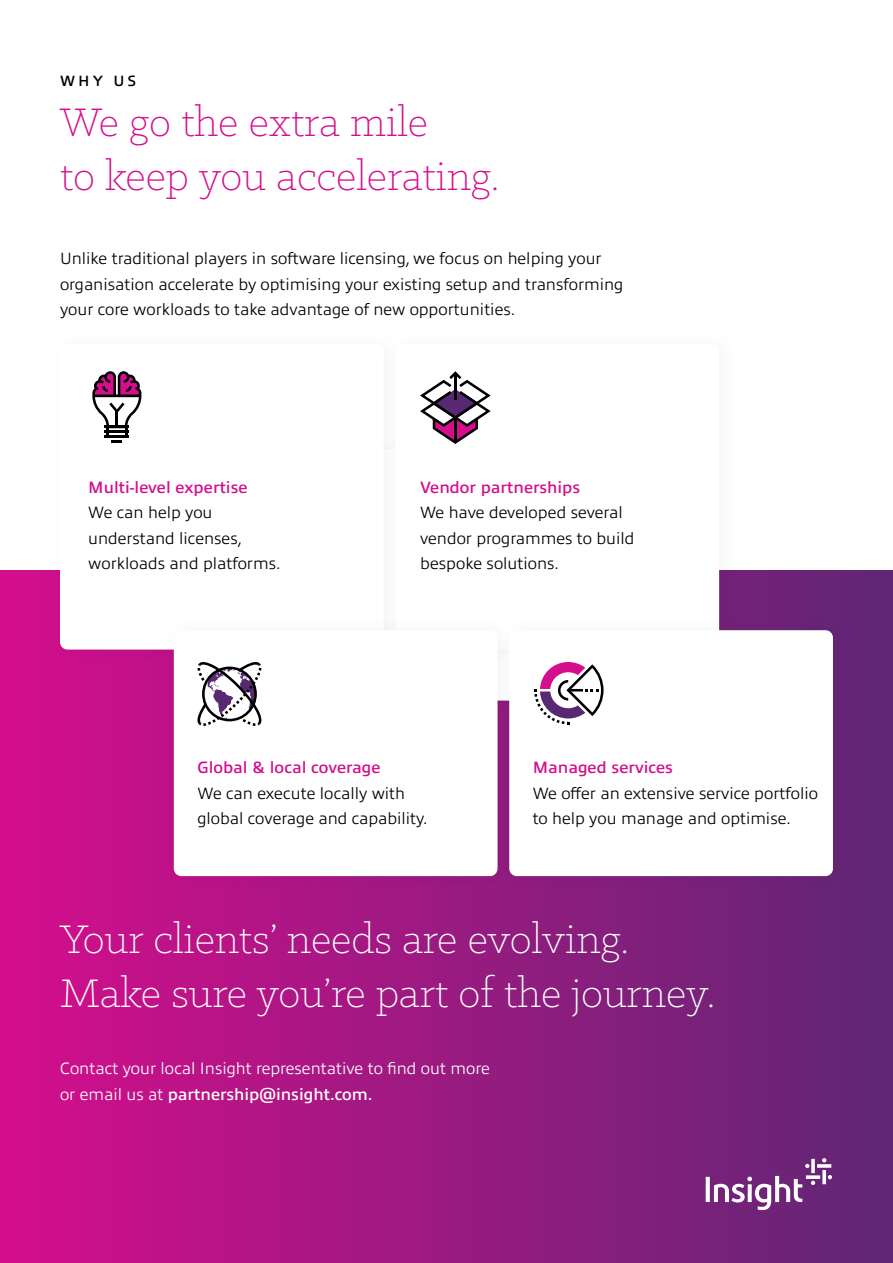
<style>
.page{position:relative;width:893px;height:1263px;background:#fff}
.page>*{position:absolute;margin:0;border:0;box-sizing:border-box;transform-origin:0 0}
.t1{font:300 45px/54px "Klinic Slab";color:#fff}
.t2{font:300 45px/54px "Klinic Slab";color:#d40e8c}
.t3{font:300 16.5px/25.5px "Allumi Std";color:#000}
.t4{font:300 16.5px/25.5px "Allumi Std";color:#fff}
.t5{font:600 16.5px "Allumi Std";color:#d40e8c}
.t6{font:600 15px "Allumi Std";color:#000}
.s1{font-weight:600}
</style>
<div class="page">
<div style="left:0;top:570px;width:893px;height:693px;background:linear-gradient(to right,#d40e8c,#5f2774)"></div>
<div style="left:48px;top:327px;width:357px;height:339px;background:#000;opacity:.05"></div>
<div style="left:60px;top:344px;width:324px;height:306px;background:#fff;border-radius:8px"></div>
<div style="left:383px;top:327px;width:357px;height:339px;background:#000;opacity:.05"></div>
<div style="left:395px;top:344px;width:324px;height:306px;background:#fff;border-radius:8px"></div>
<div style="left:162px;top:613px;width:357px;height:280px;background:#000;opacity:.05"></div>
<div style="left:174px;top:630px;width:324px;height:246px;background:#fff;border-radius:8px"></div>
<div style="left:497px;top:613px;width:357px;height:280px;background:#000;opacity:.05"></div>
<div style="left:509px;top:630px;width:324px;height:246px;background:#fff;border-radius:8px"></div>
<svg style="left:822px;top:1158px;width:4px;height:4px"></svg>
<svg style="left:822px;top:1170px;width:4px;height:14px"></svg>
<svg style="left:811px;top:1181px;width:4px;height:4px"></svg>
<svg style="left:811px;top:1159px;width:4px;height:14px"></svg>
<svg style="left:805px;top:1164px;width:4px;height:4px"></svg>
<svg style="left:817px;top:1164px;width:14px;height:4px"></svg>
<svg style="left:828px;top:1175px;width:4px;height:4px"></svg>
<svg style="left:806px;top:1175px;width:14px;height:4px"></svg>
<svg style="left:706px;top:1176px;width:96px;height:34px"></svg>
<svg style="left:92px;top:371px;width:49px;height:72px"></svg>
<svg style="left:420px;top:371px;width:71px;height:73px"></svg>
<svg style="left:197px;top:662px;width:64px;height:64px"></svg>
<svg style="left:534px;top:662px;width:69px;height:62px"></svg>
<p class="t6" style="left:60px;top:73px;width:78px">WHY US</p>
<h1 class="t2" style="left:60px;top:94px;width:441px">We go the extra mile<br>to keep you accelerating.</h1>
<p class="t3" style="left:60px;top:246px;width:565px">Unlike traditional players in software licensing, we focus on helping your organisation accelerate by optimising your existing setup and transforming your core workloads to take advantage of new opportunities.</p>
<p class="t5" style="left:88px;top:478px;width:161px">Multi-level expertise</p>
<p class="t3" style="left:88px;top:500px;width:194px">We can help you understand licenses, workloads and platforms.</p>
<p class="t5" style="left:420px;top:478px;width:162px">Vendor partnerships</p>
<p class="t3" style="left:420px;top:500px;width:216px">We have developed several vendor programmes to build bespoke solutions.</p>
<p class="t5" style="left:197px;top:758px;width:185px">Global &amp; local coverage</p>
<p class="t3" style="left:197px;top:780px;width:232px">We can execute locally with global coverage and capability.</p>
<p class="t5" style="left:533px;top:758px;width:142px">Managed services</p>
<p class="t3" style="left:533px;top:780px;width:287px">We offer an extensive service portfolio to help you manage and optimise.</p>
<h1 class="t1" style="left:60px;top:911px;width:657px">Your clients’ needs are evolving.<br>Make sure you’re part of the journey.</h1>
<p class="t4" style="left:60px;top:1056px;width:431px">Contact your local Insight representative to find out more or email us at <span class="s1">partnership@insight.com.</span></p>
</div>
